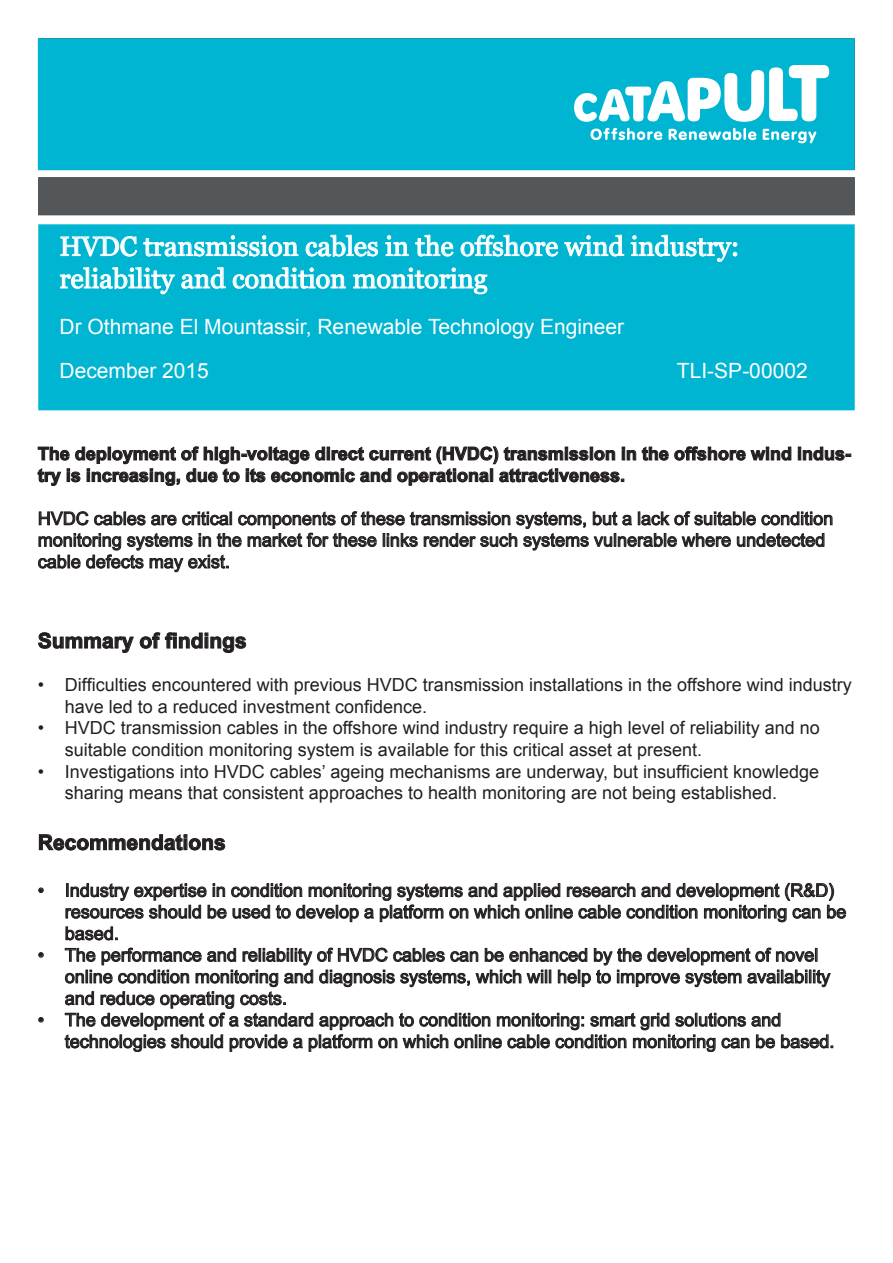
<style>
.page{position:relative;width:893px;height:1263px;background:#fff}
.page>*{position:absolute;margin:0;border:0;box-sizing:border-box;transform-origin:0 0}
.t1{font:27px "Georgia";color:#fff}
.t2{font:21px "Arial";color:#fff}
.t3{font:700 21px "Arial";color:#231f20}
.t4{font:18px/21.6px "Arial";color:#231f20}
.t5{font:700 18px/21.6px "Arial";color:#231f20}
</style>
<div class="page">
<div style="left:38px;top:38px;width:817px;height:132px;background:#00b5d1;border:2px solid #00b5d1"></div>
<div style="left:38px;top:177px;width:817px;height:38px;background:#545759"></div>
<svg style="left:574px;top:65px;width:255px;height:57px"></svg>
<svg style="left:590px;top:128px;width:226px;height:15px"></svg>
<div style="left:38px;top:224px;width:817px;height:186px;background:#00b5d1;border:2px solid #00b5d1"></div>
<svg style="left:798px;top:446px;width:53px;height:15px"></svg>
<svg style="left:37px;top:446px;width:755px;height:40px"></svg>
<svg style="left:38px;top:511px;width:794px;height:61px"></svg>
<svg style="left:60px;top:236px;width:77px;height:21px"></svg>
<svg style="left:143px;top:235px;width:156px;height:22px"></svg>
<svg style="left:305px;top:234px;width:73px;height:23px"></svg>
<svg style="left:385px;top:235px;width:24px;height:21px"></svg>
<svg style="left:415px;top:234px;width:39px;height:23px"></svg>
<svg style="left:460px;top:234px;width:98px;height:23px"></svg>
<svg style="left:564px;top:234px;width:60px;height:23px"></svg>
<svg style="left:630px;top:234px;width:108px;height:28px"></svg>
<svg style="left:60px;top:267px;width:115px;height:28px"></svg>
<svg style="left:181px;top:267px;width:45px;height:22px"></svg>
<svg style="left:232px;top:267px;width:114px;height:22px"></svg>
<svg style="left:353px;top:267px;width:135px;height:28px"></svg>
<svg style="left:38px;top:632px;width:208px;height:21px"></svg>
<svg style="left:39px;top:834px;width:186px;height:17px"></svg>
<svg style="left:38px;top:887px;width:6px;height:6px"></svg>
<svg style="left:65px;top:883px;width:781px;height:58px"></svg>
<svg style="left:38px;top:952px;width:6px;height:6px"></svg>
<svg style="left:38px;top:1017px;width:6px;height:6px"></svg>
<svg style="left:64px;top:947px;width:769px;height:105px"></svg>
<p class="t1" style="left:60px;top:230px;width:681px">HVDC transmission cables in the offshore wind industry:</p>
<p class="t1" style="left:60px;top:262px;width:429px">reliability and condition monitoring</p>
<p class="t2" style="left:60px;top:313px;width:566px">Dr Othmane El Mountassir, Renewable Technology Engineer</p>
<p class="t2" style="left:60px;top:357px;width:151px">December 2015</p>
<p class="t2" style="left:677px;top:357px;width:132px">TLI-SP-00002</p>
<p class="t5" style="left:38px;top:443px;width:815px">The deployment of high-voltage direct current (HVDC) transmission in the offshore wind indus&shy;try is increasing, due to its economic and operational attractiveness.</p>
<p class="t4" style="left:38px;top:508px;width:797px">HVDC cables are critical components of these transmission systems, but a lack of suitable condition monitoring systems in the market for these links render such systems vulnerable where undetected cable defects may exist.</p>
<p class="t3" style="left:38px;top:627px;width:210px">Summary of findings</p>
<p class="t4" style="left:65px;top:674px;width:789px;text-indent:-27px">• Difficulties encountered with previous HVDC transmission installations in the offshore wind industry have led to a reduced investment confidence.</p>
<p class="t4" style="left:65px;top:717px;width:756px;text-indent:-27px">• HVDC transmission cables in the offshore wind industry require a high level of reliability and no suitable condition monitoring system is available for this critical asset at present.</p>
<p class="t4" style="left:65px;top:761px;width:756px;text-indent:-27px">• Investigations into HVDC cables’ ageing mechanisms are underway, but insufficient knowledge sharing means that consistent approaches to health monitoring are not being established.</p>
<p class="t3" style="left:38px;top:828px;width:189px">Recommendations</p>
<p class="t4" style="left:65px;top:879px;width:783px;text-indent:-27px">• Industry expertise in condition monitoring systems and applied research and development (R&amp;D) resources should be used to develop a platform on which online cable condition monitoring can be based.</p>
<p class="t4" style="left:65px;top:944px;width:767px;text-indent:-27px">• The performance and reliability of HVDC cables can be enhanced by the development of novel online condition monitoring and diagnosis systems, which will help to improve system availability and reduce operating costs.</p>
<p class="t4" style="left:65px;top:1009px;width:771px;text-indent:-27px">• The development of a standard approach to condition monitoring: smart grid solutions and technologies should provide a platform on which online cable condition monitoring can be based.</p>
</div>
